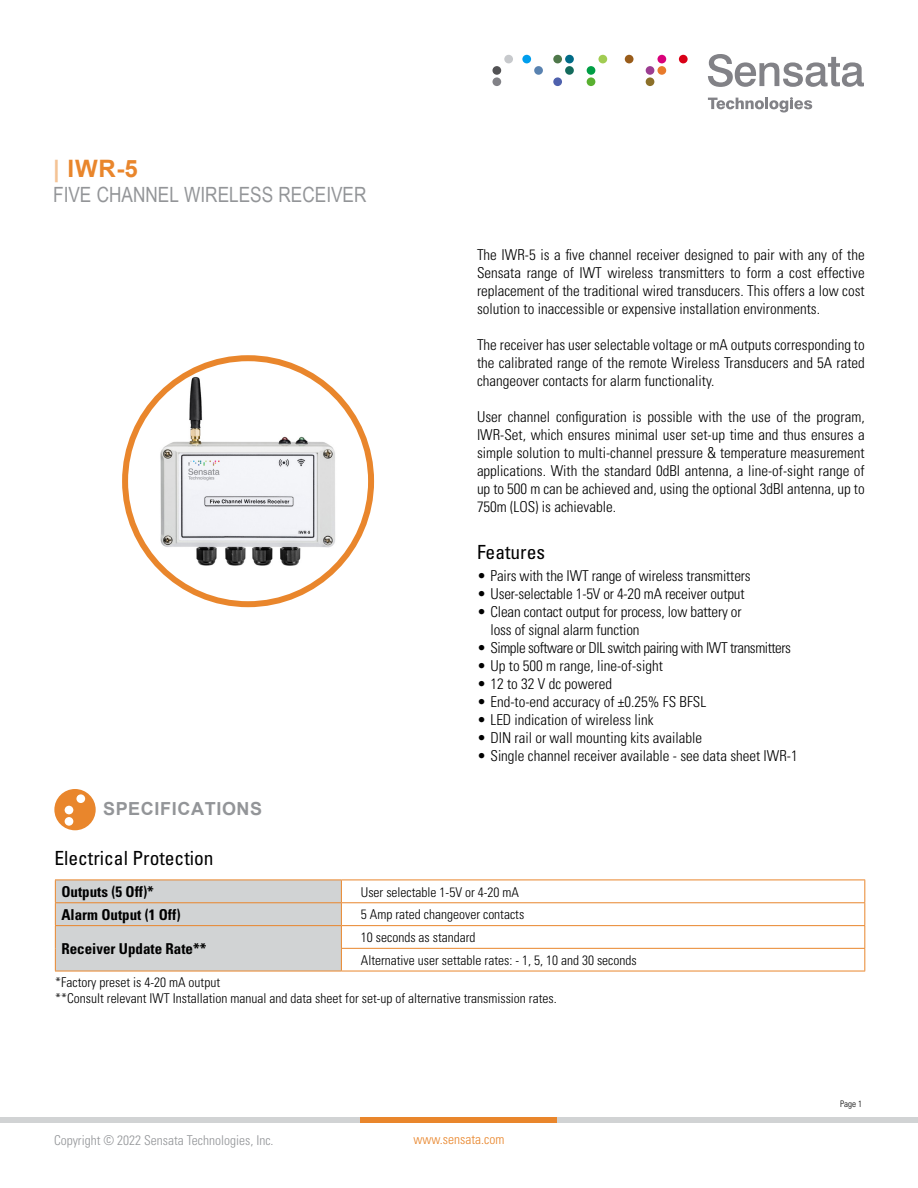
<style>
.page{position:relative;width:918px;height:1188px;background:#fff}
.page>*{position:absolute;margin:0;border:0;box-sizing:border-box;transform-origin:0 0}
.t1{font:700 24px "Arial";color:#e9862c}
.t2{font:21px "Arial Narrow";color:#939598}
.t3{font:condensed 19.5px "Univers LT Std";color:#000}
.t4{font:700 18px "Arial";letter-spacing:.035em;color:#939598}
.t5{font:300 condensed 15px/18px "Univers";color:#000;text-align:justify}
.t6{font:300 condensed 15px "Univers";letter-spacing:-.03em;color:#000}
.t7{font:700 condensed 15px "Univers LT Std";color:#000}
.t8{font:300 condensed 13.5px/22.6px "Univers";color:#000}
.t9{font:300 condensed 13.5px "Univers";color:#939598}
.t10{font:300 condensed 13.5px "Univers";color:#e9862c}
.t11{font:300 condensed 9px "Univers";color:#000}
.s1{color:#f4c395}
</style>
<div class="page">
<svg style="left:708px;top:54px;width:156px;height:33px"></svg>
<svg style="left:708px;top:97px;width:104px;height:15px"></svg>
<div style="left:492px;top:77px;width:9px;height:9px;background:#828287;border-radius:50%"></div>
<div style="left:522px;top:55px;width:9px;height:8px;background:#009eed;border-radius:50%"></div>
<div style="left:534px;top:66px;width:9px;height:9px;background:#5982b0;border-radius:50%"></div>
<div style="left:553px;top:55px;width:9px;height:8px;background:#4f784a;border-radius:50%"></div>
<div style="left:565px;top:55px;width:9px;height:8px;background:#006b87;border-radius:50%"></div>
<div style="left:565px;top:66px;width:9px;height:9px;background:#146b5c;border-radius:50%"></div>
<div style="left:553px;top:77px;width:9px;height:9px;background:#4f61ad;border-radius:50%"></div>
<div style="left:598px;top:55px;width:9px;height:8px;background:#a1cc52;border-radius:50%"></div>
<div style="left:587px;top:66px;width:8px;height:9px;background:#009e45;border-radius:50%"></div>
<div style="left:587px;top:77px;width:8px;height:9px;background:#59b030;border-radius:50%"></div>
<div style="left:657px;top:55px;width:9px;height:8px;background:#d9007a;border-radius:50%"></div>
<div style="left:646px;top:66px;width:8px;height:9px;background:#9c3d91;border-radius:50%"></div>
<div style="left:657px;top:66px;width:9px;height:9px;background:#e87a2b;border-radius:50%"></div>
<div style="left:646px;top:77px;width:8px;height:9px;background:#8c7029;border-radius:50%"></div>
<div style="left:679px;top:55px;width:9px;height:8px;background:#d90017;border-radius:50%"></div>
<div style="left:504px;top:55px;width:9px;height:8px;background:#c7c9cc;border-radius:50%"></div>
<div style="left:492px;top:66px;width:9px;height:9px;background:#525254;border-radius:50%"></div>
<div style="left:625px;top:55px;width:9px;height:8px;background:#995c1a;border-radius:50%"></div>
<div style="left:0;top:1117px;width:918px;height:6px;background:#d1d3d4"></div>
<div style="left:361px;top:1117px;width:196px;height:6px;background:#e9862c"></div>
<svg style="left:54px;top:789px;width:42px;height:41px"></svg>
<img style="left:152px;top:375px;width:192px;height:193px">
<div style="left:122px;top:355px;width:252px;height:252px;border:6px solid #e9862c;border-radius:50%"></div>
<hr style="left:341px;top:880px;width:524px;height:1px;background:#e9862c">
<hr style="left:341px;top:902px;width:524px;height:1px;background:#e9862c">
<hr style="left:55px;top:971px;width:286px;height:1px;background:#e9862c">
<svg style="left:55px;top:880px;width:287px;height:91px"></svg>
<hr style="left:341px;top:925px;width:524px;height:1px;background:#e9862c">
<svg style="left:864px;top:880px;width:1px;height:91px"></svg>
<hr style="left:341px;top:948px;width:524px;height:1px;background:#e9862c">
<hr style="left:341px;top:971px;width:524px;height:1px;background:#e9862c">
<h1 class="t1" style="left:53px;top:152px;width:86px"><span class="s1">|</span> IWR-5</h1>
<h2 class="t2" style="left:53px;top:180px;width:315px">FIVE CHANNEL WIRELESS RECEIVER</h2>
<p class="t4" style="left:103px;top:796px;width:161px">SPECIFICATIONS</p>
<h3 class="t3" style="left:54px;top:845px;width:161px">Electrical Protection</h3>
<p class="t5" style="left:477px;top:246px;width:389px">The IWR-5 is a five channel receiver designed to pair with any of the Sensata range of IWT wireless transmitters to form a cost effective replacement of the traditional wired transducers. This offers a low cost solution to inaccessible or expensive installation environments.</p>
<p class="t5" style="left:477px;top:336px;width:389px">The receiver has user selectable voltage or mA outputs corresponding to the calibrated range of the remote Wireless Transducers and 5A rated changeover contacts for alarm functionality.</p>
<p class="t5" style="left:477px;top:408px;width:389px">User channel configuration is possible with the use of the program, IWR-Set, which ensures minimal user set-up time and thus ensures a simple solution to multi-channel pressure &amp; temperature measurement applications. With the standard 0dBI antenna, a line-of-sight range of up to 500 m can be achieved and, using the optional 3dBI antenna, up to 750m (LOS) is achievable.</p>
<h3 class="t3" style="left:477px;top:540px;width:70px">Features</h3>
<p class="t5" style="left:477px;top:567px;width:275px">• Pairs with the IWT range of wireless transmitters</p>
<p class="t5" style="left:477px;top:585px;width:269px">• User-selectable 1-5V or 4-20 mA receiver output</p>
<p class="t5" style="left:490px;top:603px;width:253px;text-indent:-14px">• Clean contact output for process, low battery or loss of signal alarm function</p>
<p class="t6" style="left:477px;top:639px;width:315px">• Simple software or DIL switch pairing with IWT transmitters</p>
<p class="t5" style="left:477px;top:657px;width:187px">• Up to 500 m range, line-of-sight</p>
<p class="t5" style="left:477px;top:675px;width:137px">• 12 to 32 V dc powered</p>
<p class="t5" style="left:477px;top:693px;width:231px">• End-to-end accuracy of ±0.25% FS BFSL</p>
<p class="t5" style="left:477px;top:711px;width:178px">• LED indication of wireless link</p>
<p class="t5" style="left:477px;top:729px;width:227px">• DIN rail or wall mounting kits available</p>
<p class="t5" style="left:477px;top:747px;width:322px">• Single channel receiver available - see data sheet IWR-1</p>
<p class="t7" style="left:61px;top:882px;width:94px">Outputs (5 Off)*</p>
<p class="t8" style="left:361px;top:881px;width:160px">User selectable 1-5V or 4-20 mA</p>
<p class="t7" style="left:61px;top:905px;width:121px">Alarm Output (1 Off)</p>
<p class="t8" style="left:361px;top:903px;width:165px">5 Amp rated changeover contacts</p>
<p class="t7" style="left:61px;top:939px;width:146px">Receiver Update Rate**</p>
<p class="t8" style="left:361px;top:926px;width:277px">10 seconds as standard<br>Alternative user settable rates: - 1, 5, 10 and 30 seconds</p>
<p class="t8" style="left:55px;top:974px;width:503px;line-height:16.2px">*Factory preset is 4-20 mA output<br>**Consult relevant IWT Installation manual and data sheet for set-up of alternative transmission rates.</p>
<p class="t9" style="left:54px;top:1132px;width:221px">Copyright © 2022 Sensata Technologies, Inc.</p>
<p class="t10" style="left:414px;top:1131px;width:92px">www.sensata.com</p>
<p class="t11" style="left:840px;top:1098px;width:23px">Page 1</p>
</div>
